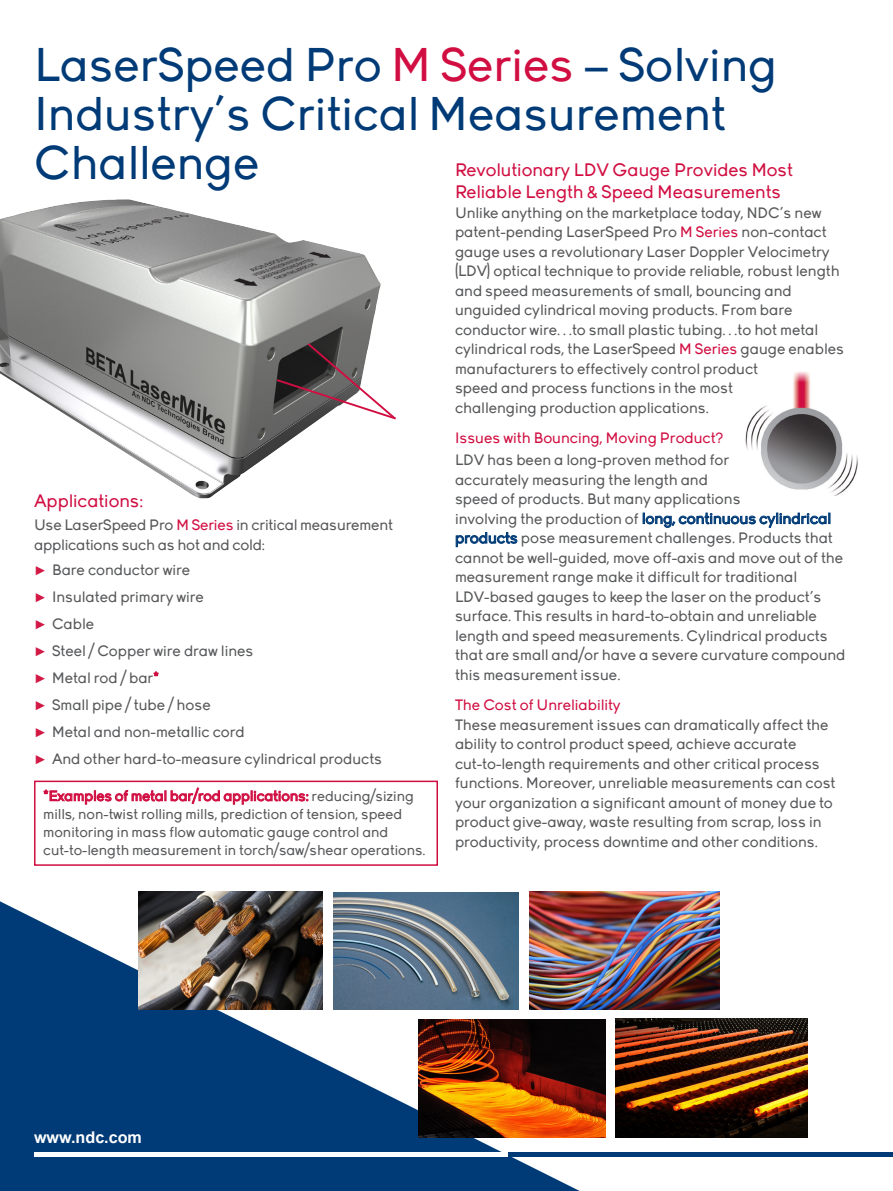
<style>
.page{position:relative;width:893px;height:1191px;background:#fff}
.page>*{position:absolute;margin:0;border:0;box-sizing:border-box;transform-origin:0 0}
.t1{font:46.95px/48.8px "Young";color:#013b77}
.t2{font:18px/22.5px "Young";color:#d10e41}
.t3{font:700 16.2px "Arial";color:#fff}
.t4{font:15px/19.5px "Young";color:#57585a}
.t5{font:15px "Young";color:#d10e41}
.t6{font:14.25px/18px "Young";color:#57585a}
.s1{color:#d10e41}
.s2{color:#013b77}
.s3{font-family:"Arial";font-weight:900;font-size:12.75px;color:#d21945}
</style>
<div class="page">
<img style="left:745px;top:372px;width:113px;height:124px">
<img style="left:615px;top:1018px;width:192px;height:119px">
<svg style="left:0;top:901px;width:580px;height:290px;fill:#013b77"></svg>
<hr style="left:34px;top:1152px;width:824px;height:4px;background:#fff">
<svg style="left:643px;top:513px;width:187px;height:15px"></svg>
<svg style="left:456px;top:532px;width:61px;height:15px"></svg>
<div style="left:508px;top:1152px;width:385px;height:5px;background:#013b77"></div>
<img style="left:0;top:199px;width:381px;height:299px">
<img style="left:110px;top:236px;width:24px;height:5px">
<svg style="left:275px;top:341px;width:121px;height:80px"></svg>
<img style="left:138px;top:891px;width:185px;height:119px">
<img style="left:334px;top:892px;width:185px;height:117px">
<img style="left:529px;top:891px;width:191px;height:119px">
<img style="left:418px;top:1019px;width:188px;height:118px">
<svg style="left:154px;top:672px;width:4px;height:4px"></svg>
<svg style="left:44px;top:787px;width:264px;height:17px"></svg>
<div style="left:34px;top:780px;width:404px;height:85px;border:2px solid #d10e41"></div>
<h1 class="t1" style="left:34px;top:42px;width:744px">LaserSpeed Pro <span class="s1">M Series</span> – Solving<br>Industry’s Critical Measurement<br>Challenge</h1>
<p class="t2" style="left:455px;top:159px;width:339px">Revolutionary LDV Gauge Provides Most<br>Reliable Length &amp; Speed Measurements</p>
<p class="t4" style="left:455px;top:203px;width:391px">Unlike anything on the marketplace today, NDC’s new patent-pending LaserSpeed Pro <span class="s1">M Series</span> non-contact gauge uses a revolutionary Laser Doppler Velocimetry (LDV) optical technique to provide reliable, robust length and speed measurements of small, bouncing and unguided cylindrical moving products. From bare conductor wire…to small plastic tubing…to hot metal cylindrical rods, the LaserSpeed <span class="s1">M Series</span> gauge enables manufacturers to effectively control product<br>speed and process functions in the most<br>challenging production applications.</p>
<p class="t5" style="left:455px;top:430px;width:270px">Issues with Bouncing, Moving Product?</p>
<p class="t4" style="left:455px;top:450px;width:392px">LDV has been a long-proven method for<br>accurately measuring the length and<br>speed of products. But many applications<br>involving the production of <span class="s2">long, continuous cylindrical products</span> pose measurement challenges. Products that cannot be well-guided, move off-axis and move out of the measurement range make it difficult for traditional LDV-based gauges to keep the laser on the product’s surface. This results in hard-to-obtain and unreliable length and speed measurements. Cylindrical products that are small and/or have a severe curvature compound this measurement issue.</p>
<p class="t5" style="left:455px;top:697px;width:167px">The Cost of Unreliability</p>
<p class="t4" style="left:455px;top:715px;width:382px">These measurement issues can dramatically affect the ability to control product speed, achieve accurate cut-to-length requirements and other critical process functions. Moreover, unreliable measurements can cost your organization a significant amount of money due to product give-away, waste resulting from scrap, loss in productivity, process downtime and other conditions.</p>
<p class="t2" style="left:34px;top:489px;width:111px">Applications:</p>
<p class="t4" style="left:34px;top:516px;width:360px">Use LaserSpeed Pro <span class="s1">M Series</span> in critical measurement applications such as hot and cold:</p>
<p class="t4" style="left:34px;top:556px;width:350px;line-height:27.2px"><span class="s3">►</span> Bare conductor wire<br><span class="s3">►</span> Insulated primary wire<br><span class="s3">►</span> Cable<br><span class="s3">►</span> Steel / Copper wire draw lines<br><span class="s3">►</span> Metal rod / bar<span class="s1">*<br></span><span class="s3">►</span> Small pipe / tube / hose<br><span class="s3">►</span> Metal and non-metallic cord<br><span class="s3">►</span> And other hard-to-measure cylindrical products</p>
<p class="t6" style="left:43px;top:787px;width:384px"><span class="s1">*Examples of metal bar/rod applications:</span> reducing/sizing mills, non-twist rolling mills, prediction of tension, speed monitoring in mass flow automatic gauge control and cut-to-length measurement in torch/saw/shear operations.</p>
<p class="t3" style="left:34px;top:1126px;width:109px">www.ndc.com</p>
</div>
